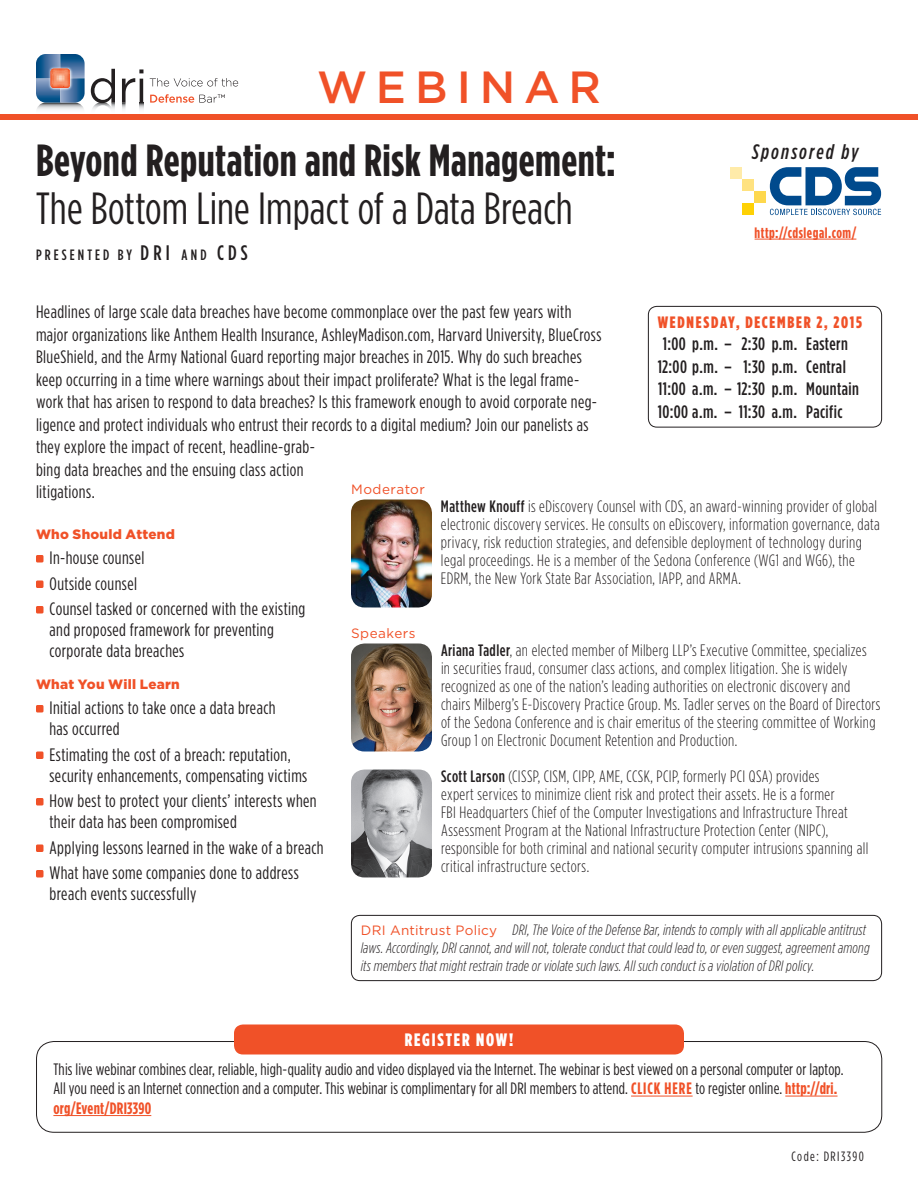
<style>
.page{position:relative;width:918px;height:1188px;background:#fff}
.page>*{position:absolute;margin:0;border:0;box-sizing:border-box;transform-origin:0 0}
.t1{font:700 45px "Gotham Condensed";letter-spacing:.01em;color:#231f20}
.t2{font:45px "Gotham Condensed";letter-spacing:.005em;color:#231f20}
.t3{font:500 45px "Gotham";letter-spacing:.195em;color:#f05128}
.t4{font:italic 500 21px "Gotham Condensed";letter-spacing:.1em;color:#231f20}
.t5{font:18px/22.5px "Gotham Condensed";letter-spacing:.02em;color:#231f20}
.t6{font:500 18px/22.5px "Gotham Condensed";letter-spacing:.025em;color:#231f20}
.t7{font:900 18px "Gotham Condensed";letter-spacing:.105em;color:#fff}
.t8{font:300 16.5px/18px "Gotham Condensed";letter-spacing:.02em;color:#231f20}
.t9{font:16.5px/19.5px "Gotham Condensed";letter-spacing:.01em;color:#231f20}
.t10{font:900 16.5px "Gotham Condensed";letter-spacing:.105em;color:#f05128}
.t11{font:italic 300 15px/18px "Gotham Condensed";letter-spacing:.01em;color:#231f20}
.t12{font:500 15px "Gotham Condensed";letter-spacing:.205em;color:#231f20}
.t13{font:700 15px "Gotham Condensed";letter-spacing:.035em;color:#f05128}
.t14{font:900 13.5px "Gotham";letter-spacing:.02em;color:#f05128}
.t15{font:13.5px "Gotham";letter-spacing:.04em;color:#f05128}
.t16{font:13.5px "Gotham Condensed";letter-spacing:.11em;color:#231f20}
.s1{font-size:21px}
.s2{font-weight:500}
.s3{font-family:"Gotham";font-weight:400;font-style:normal;font-size:13.5px;color:#f05128}
.s4{font-weight:700;color:#f05128}
</style>
<div class="page">
<div style="left:648px;top:306px;width:234px;height:122px;border:1px solid #231f20;border-radius:9px"></div>
<img style="left:351px;top:644px;width:81px;height:108px">
<img style="left:351px;top:500px;width:81px;height:108px">
<img style="left:351px;top:770px;width:81px;height:108px">
<div style="left:36px;top:555px;width:8px;height:7px;background:#f05128;border-radius:2px"></div>
<div style="left:36px;top:580px;width:8px;height:8px;background:#f05128;border-radius:2px"></div>
<div style="left:36px;top:606px;width:8px;height:8px;background:#f05128;border-radius:2px"></div>
<div style="left:36px;top:705px;width:8px;height:7px;background:#f05128;border-radius:2px"></div>
<div style="left:36px;top:752px;width:8px;height:7px;background:#f05128;border-radius:2px"></div>
<div style="left:36px;top:798px;width:8px;height:8px;background:#f05128;border-radius:2px"></div>
<div style="left:36px;top:844px;width:8px;height:8px;background:#f05128;border-radius:2px"></div>
<div style="left:36px;top:870px;width:8px;height:8px;background:#f05128;border-radius:2px"></div>
<svg style="left:36px;top:54px;width:49px;height:55px;background:#7184a0"></svg>
<svg style="left:91px;top:69px;width:24px;height:40px"></svg>
<svg style="left:122px;top:69px;width:21px;height:40px"></svg>
<svg style="left:150px;top:78px;width:88px;height:9px"></svg>
<svg style="left:150px;top:94px;width:75px;height:9px"></svg>
<div style="left:0;top:114px;width:918px;height:6px;background:#f05128"></div>
<div style="left:351px;top:915px;width:531px;height:66px;border:1px solid #231f20;border-radius:9px"></div>
<hr style="left:755px;top:239px;width:101px;height:1px;background:#f05128">
<div style="left:754px;top:191px;width:12px;height:12px;background:#fed84d"></div>
<div style="left:742px;top:179px;width:12px;height:12px;background:#ffe280"></div>
<div style="left:730px;top:167px;width:12px;height:12px;background:#ffeba9"></div>
<div style="left:742px;top:203px;width:12px;height:12px;background:#fed105"></div>
<svg style="left:770px;top:167px;width:111px;height:48px"></svg>
<hr style="left:631px;top:1096px;width:62px;height:1px;background:#f05128">
<hr style="left:785px;top:1096px;width:53px;height:1px;background:#f05128">
<hr style="left:53px;top:1115px;width:98px;height:1px;background:#f05128">
<div style="left:36px;top:1041px;width:846px;height:92px;border:1px solid #231f20;border-radius:18px"></div>
<div style="left:234px;top:1024px;width:450px;height:30px;background:#f05128;border-radius:9px"></div>
<h1 class="t3" style="left:317px;top:57px;width:285px">WEBINAR</h1>
<h1 class="t1" style="left:36px;top:133px;width:582px">Beyond Reputation and Risk Management:</h1>
<h1 class="t2" style="left:36px;top:182px;width:538px">The Bottom Line Impact of a Data Breach</h1>
<p class="t12" style="left:36px;top:246px;width:213px">PRESENTED BY <span class="s1">DRI</span> AND <span class="s1">CDS</span></p>
<p class="t4" style="left:752px;top:139px;width:108px">Sponsored by</p>
<p class="t13" style="left:755px;top:224px;width:103px">http://cdslegal.com/</p>
<p class="t5" style="left:36px;top:300px;width:567px">Headlines of large scale data breaches have become commonplace over the past few years with major organizations like Anthem Health Insurance, AshleyMadison.com, Harvard University, BlueCross BlueShield, and the Army National Guard reporting major breaches in 2015. Why do such breaches keep occurring in a time where warnings about their impact proliferate? What is the legal frame&shy;work that has arisen to respond to data breaches? Is this framework enough to avoid corporate neg&shy;ligence and protect individuals who entrust their records to a digital medium? Join our panelists as they explore the impact of recent, headline-grab-<br>bing data breaches and the ensuing class action<br>litigations.</p>
<p class="t14" style="left:36px;top:524px;width:140px">Who Should Attend</p>
<p class="t5" style="left:50px;top:545px;width:257px;line-height:25.5px">In-house counsel<br>Outside counsel<br>Counsel tasked or concerned with the existing</p>
<p class="t5" style="left:50px;top:619px;width:226px;line-height:21px">and proposed framework for preventing corporate data breaches</p>
<p class="t14" style="left:36px;top:674px;width:145px">What You Will Learn</p>
<p class="t5" style="left:50px;top:697px;width:227px;line-height:21px">Initial actions to take once a data breach has occurred</p>
<p class="t5" style="left:50px;top:744px;width:259px;line-height:21px">Estimating the cost of a breach: reputation, security enhancements, compensating victims</p>
<p class="t5" style="left:50px;top:790px;width:269px;line-height:21px">How best to protect your clients’ interests when their data has been compromised</p>
<p class="t5" style="left:50px;top:834px;width:276px;line-height:25.5px">Applying lessons learned in the wake of a breach<br>What have some companies done to address</p>
<p class="t5" style="left:50px;top:882px;width:148px">breach events successfully</p>
<p class="t10" style="left:658px;top:312px;width:206px">WEDNESDAY, DECEMBER 2, 2015</p>
<p class="t6" style="left:658px;top:333px;width:203px">1:00 p.m. – 2:30 p.m. Eastern<br>12:00 p.m. – 1:30 p.m. Central<br>11:00 a.m. – 12:30 p.m. Mountain<br>10:00 a.m. – 11:30 a.m. Pacific</p>
<p class="t15" style="left:351px;top:480px;width:76px">Moderator</p>
<p class="t8" style="left:441px;top:497px;width:440px"><span class="s2">Matthew Knouff</span> is eDiscovery Counsel with CDS, an award-winning provider of global electronic discovery services. He consults on eDiscovery, information governance, data privacy, risk reduction strategies, and defensible deployment of technology during legal proceedings. He is a member of the Sedona Conference (WG1 and WG6), the EDRM, the New York State Bar Association, IAPP, and ARMA.</p>
<p class="t15" style="left:351px;top:624px;width:66px">Speakers</p>
<p class="t8" style="left:441px;top:641px;width:441px"><span class="s2">Ariana Tadler</span>, an elected member of Milberg LLP’s Executive Committee, specializes<br>in securities fraud, consumer class actions, and complex litigation. She is widely recognized as one of the nation’s leading authorities on electronic discovery and chairs Milberg’s E-Discovery Practice Group. Ms. Tadler serves on the Board of Directors of the Sedona Conference and is chair emeritus of the steering committee of Working Group 1 on Electronic Document Retention and Production.</p>
<p class="t8" style="left:441px;top:767px;width:429px"><span class="s2">Scott Larson</span> (CISSP, CISM, CIPP, AME, CCSK, PCIP, formerly PCI QSA) provides<br>expert services to minimize client risk and protect their assets. He is a former<br>FBI Headquarters Chief of the Computer Investigations and Infrastructure Threat Assessment Program at the National Infrastructure Protection Center (NIPC), responsible for both criminal and national security computer intrusions spanning all critical infrastructure sectors.</p>
<p class="t11" style="left:361px;top:921px;width:510px"><span class="s3">DRI Antitrust Policy</span> DRI, The Voice of the Defense Bar, intends to comply with all applicable antitrust laws. Accordingly, DRI cannot, and will not, tolerate conduct that could lead to, or even suggest, agreement among its members that might restrain trade or violate such laws. All such conduct is a violation of DRI policy.</p>
<p class="t7" style="left:405px;top:1028px;width:110px">REGISTER NOW!</p>
<p class="t9" style="left:53px;top:1059px;width:792px">This live webinar combines clear, reliable, high-quality audio and video displayed via the Internet. The webinar is best viewed on a personal computer or laptop.<br>All you need is an Internet connection and a computer. This webinar is complimentary for all DRI members to attend. <span class="s4">CLICK HERE</span> to register online. <span class="s4">http://dri. org/Event/DRI3390</span></p>
<p class="t16" style="left:791px;top:1149px;width:74px">Code: DRI3390</p>
</div>
